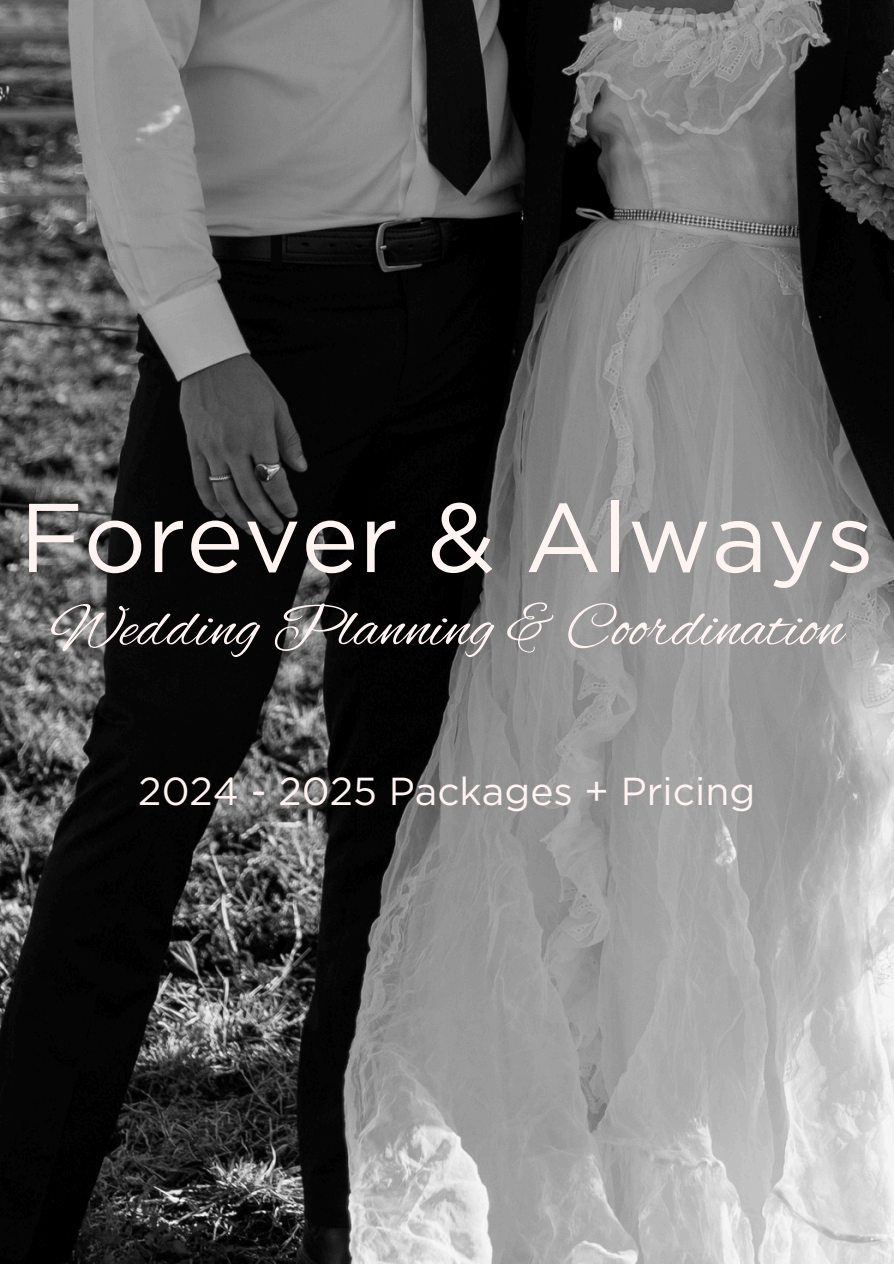
<style>
.page{position:relative;width:894px;height:1264px;background:#fff}
.page>*{position:absolute;margin:0;border:0;box-sizing:border-box;transform-origin:0 0}
.t1{font:97.5px "Gotham";color:#fff4f1}
.t2{font:63px "Alex Brush";color:#fff4f1}
.t3{font:39px "Gotham";color:#fff4f1}
</style>
<div class="page">
<img style="left:0;top:0;width:893px;height:1263px">
<h1 class="t1" style="left:19px;top:478px;width:856px">Forever &amp; Always</h1>
<p class="t2" style="left:50px;top:592px;width:794px">Wedding Planning &amp; Coordination</p>
<h2 class="t3" style="left:138px;top:768px;width:618px">2024 - 2025 Packages + Pricing</h2>
</div>
